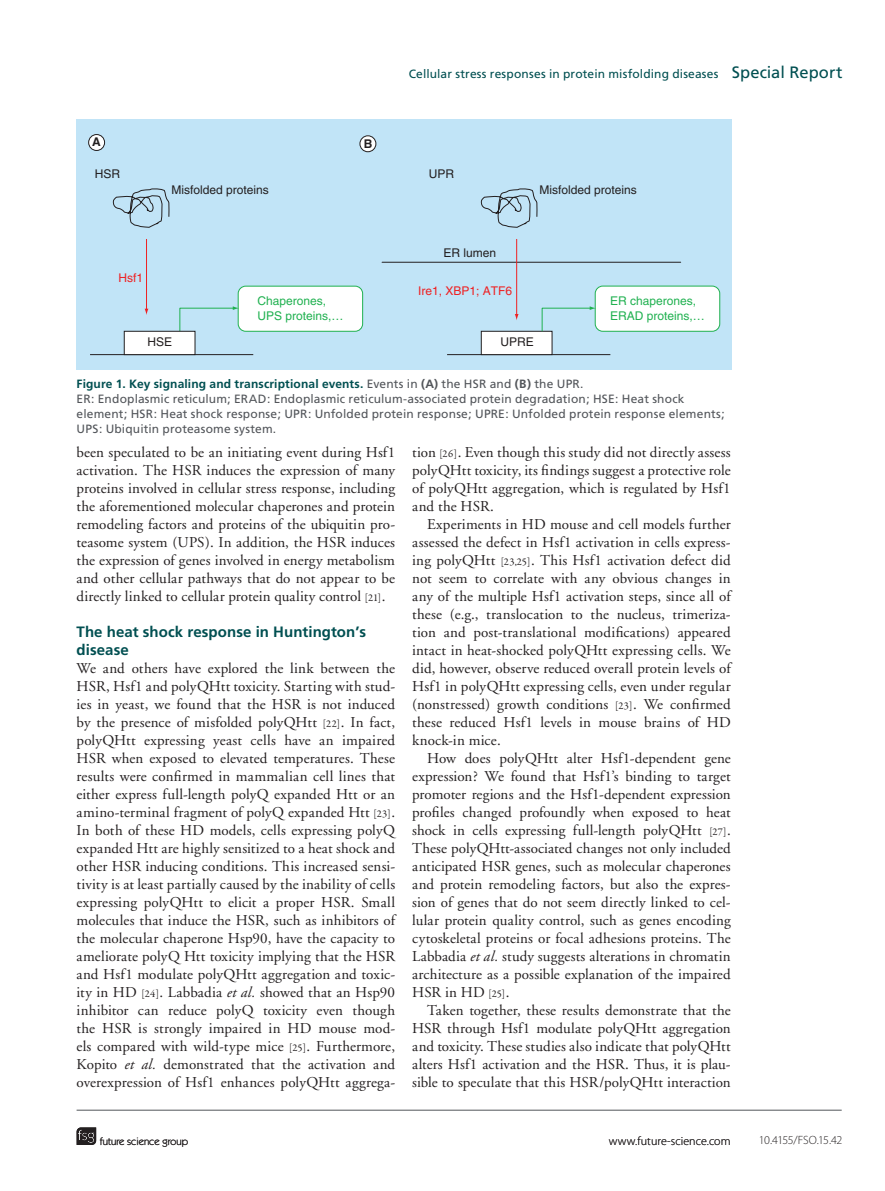
<style>
.page{position:relative;width:885px;height:1191px;background:#fff}
.page>*{position:absolute;margin:0;border:0;box-sizing:border-box;transform-origin:0 0}
.t1{font:15px/18px "Adobe Garamond";letter-spacing:.01em;color:#231f20;text-align:justify}
.t2{font:700 15px/18px "Frutiger";letter-spacing:.005em;color:#004f51}
.t3{font:12px/15px "Frutiger";letter-spacing:.015em;color:#52555a}
.t4{font:12px "Frutiger";letter-spacing:.01em;color:#004f51}
.t5{font:12px "Helvetica LT Std";color:#231f20}
.t6{font:12px/14.4px "Helvetica LT Std";color:#20b150}
.t7{font:300 12px "Myriad Pro";letter-spacing:.005em;color:#231f20}
.t8{font:12px "Helvetica LT Std";color:#ee2123}
.t9{font:300 12px "Myriad Pro";letter-spacing:-.035em;color:#231f20}
.t10{font:700 12px "Helvetica LT Std";color:#231f20}
.t11{font:10.5px "Itc Kabel";color:#231f20}
.s1{font-size:16.5px}
.s2{font-weight:700;color:#004f51}
.s3{font-weight:700}
.s4{font-family:"Garamond Premr Pro";font-size:10.5px}
.s5{font-style:italic}
</style>
<div class="page">
<svg style="left:77px;top:1127px;width:19px;height:18px"></svg>
<hr style="left:77px;top:1109px;width:764px;height:1px;background:#52555a">
<div style="left:77px;top:119px;width:654px;height:251px;background:#c1e4f7"></div>
<hr style="left:382px;top:262px;width:298px;height:1px;background:#231f20">
<svg style="left:480px;top:188px;width:57px;height:40px"></svg>
<div style="left:595px;top:286px;width:124px;height:45px;background:#fff;border-radius:8px"></div>
<div style="left:594px;top:286px;width:126px;height:46px;border:1px solid #20b150;border-radius:8px"></div>
<hr style="left:447px;top:354px;width:163px;height:1px;background:#231f20">
<div style="left:481px;top:331px;width:71px;height:24px;background:#fff;border:1px solid #231f20"></div>
<svg style="left:113px;top:188px;width:57px;height:40px"></svg>
<div style="left:238px;top:286px;width:124px;height:45px;background:#fff;border-radius:8px"></div>
<div style="left:238px;top:286px;width:125px;height:46px;border:1px solid #20b150;border-radius:8px"></div>
<hr style="left:90px;top:354px;width:163px;height:1px;background:#231f20">
<svg style="left:179px;top:306px;width:60px;height:26px"></svg>
<svg style="left:541px;top:306px;width:55px;height:26px"></svg>
<div style="left:124px;top:331px;width:71px;height:24px;background:#fff;border:1px solid #231f20"></div>
<hr style="left:146px;top:239px;width:1px;height:71px;background:#ee2123">
<svg style="left:145px;top:309px;width:3px;height:6px"></svg>
<hr style="left:516px;top:239px;width:1px;height:76px;background:#ee2123">
<svg style="left:514px;top:314px;width:4px;height:6px"></svg>
<div style="left:89px;top:134px;width:16px;height:16px;background:#fff;border-radius:50%"></div>
<div style="left:88px;top:134px;width:17px;height:17px;border:1px solid #231f20;border-radius:50%"></div>
<div style="left:360px;top:136px;width:16px;height:16px;background:#fff;border-radius:50%"></div>
<div style="left:359px;top:135px;width:17px;height:17px;border:1px solid #231f20;border-radius:50%"></div>
<p class="t10" style="left:92px;top:135px;width:10px">A</p>
<p class="t10" style="left:364px;top:137px;width:10px">B</p>
<p class="t4" style="left:408px;top:67px;width:435px">Cellular stress responses in protein misfolding diseases <span class="s1">Special Report</span></p>
<p class="t5" style="left:95px;top:167px;width:27px">HSR</p>
<p class="t5" style="left:428px;top:167px;width:27px">UPR</p>
<p class="t8" style="left:118px;top:271px;width:26px">Hsf1</p>
<p class="t5" style="left:171px;top:183px;width:99px">Misfolded proteins</p>
<p class="t6" style="left:257px;top:294px;width:88px">Chaperones,<br>UPS proteins,…</p>
<p class="t5" style="left:443px;top:246px;width:54px">ER lumen</p>
<p class="t8" style="left:418px;top:283px;width:96px">Ire1, XBP1; ATF6</p>
<p class="t5" style="left:539px;top:183px;width:99px">Misfolded proteins</p>
<p class="t6" style="left:610px;top:294px;width:96px">ER chaperones,<br>ERAD proteins,…</p>
<p class="t5" style="left:148px;top:335px;width:26px">HSE</p>
<p class="t5" style="left:500px;top:335px;width:35px">UPRE</p>
<p class="t3" style="left:77px;top:376px;width:649px"><span class="s2">Figure 1. Key signaling and transcriptional events.</span> Events in <span class="s3">(A)</span> the HSR and <span class="s3">(B)</span> the UPR.<br>ER: Endoplasmic reticulum; ERAD: Endoplasmic reticulum-associated protein degradation; HSE: Heat shock element; HSR: Heat shock response; UPR: Unfolded protein response; UPRE: Unfolded protein response elements; UPS: Ubiquitin proteasome system.</p>
<p class="t1" style="left:77px;top:443px;width:320px">been speculated to be an initiating event during Hsf1 activation. The HSR induces the expression of many proteins involved in cellular stress response, including the aforementioned molecular chaperones and protein remodeling factors and proteins of the ubiquitin pro&shy;teasome system (UPS). In addition, the HSR induces the expression of genes involved in energy metabolism and other cellular pathways that do not appear to be directly linked to cellular protein quality control <span class="s4">[21]</span>.</p>
<p class="t2" style="left:77px;top:622px;width:291px">The heat shock response in Huntington’s disease</p>
<p class="t1" style="left:77px;top:659px;width:320px">We and others have explored the link between the HSR, Hsf1 and polyQHtt toxicity. Starting with stud&shy;ies in yeast, we found that the HSR is not induced by the presence of misfolded polyQHtt <span class="s4">[22]</span>. In fact, polyQHtt expressing yeast cells have an impaired HSR when exposed to elevated temperatures. These results were confirmed in mammalian cell lines that either express full-length polyQ expanded Htt or an amino-terminal fragment of polyQ expanded Htt <span class="s4">[23]</span>.<br>In both of these HD models, cells expressing polyQ expanded Htt are highly sensitized to a heat shock and other HSR inducing conditions. This increased sensi&shy;tivity is at least partially caused by the inability of cells expressing polyQHtt to elicit a proper HSR. Small molecules that induce the HSR, such as inhibitors of the molecular chaperone Hsp90, have the capacity to ameliorate polyQ Htt toxicity implying that the HSR and Hsf1 modulate polyQHtt aggregation and toxic&shy;ity in HD <span class="s4">[24]</span>. Labbadia <span class="s5">et al.</span> showed that an Hsp90 inhibitor can reduce polyQ toxicity even though the HSR is strongly impaired in HD mouse mod&shy;els compared with wild-type mice <span class="s4">[25]</span>. Furthermore, Kopito <span class="s5">et al.</span> demonstrated that the activation and overexpression of Hsf1 enhances polyQHtt aggrega-</p>
<p class="t1" style="left:412px;top:443px;width:320px">tion <span class="s4">[26]</span>. Even though this study did not directly assess polyQHtt toxicity, its findings suggest a protective role of polyQHtt aggregation, which is regulated by Hsf1 and the HSR.</p>
<p class="t1" style="left:412px;top:515px;width:320px;text-indent:15px">Experiments in HD mouse and cell models further assessed the defect in Hsf1 activation in cells express&shy;ing polyQHtt <span class="s4">[23,25]</span>. This Hsf1 activation defect did not seem to correlate with any obvious changes in any of the multiple Hsf1 activation steps, since all of these (e.g., translocation to the nucleus, trimeriza&shy;tion and post-translational modifications) appeared intact in heat-shocked polyQHtt expressing cells. We did, however, observe reduced overall protein levels of Hsf1 in polyQHtt expressing cells, even under regular (nonstressed) growth conditions <span class="s4">[23]</span>. We confirmed these reduced Hsf1 levels in mouse brains of HD knock-in mice.</p>
<p class="t1" style="left:412px;top:749px;width:320px;text-indent:15px">How does polyQHtt alter Hsf1-dependent gene expression? We found that Hsf1’s binding to target promoter regions and the Hsf1-dependent expression profiles changed profoundly when exposed to heat shock in cells expressing full-length polyQHtt <span class="s4">[27]</span>.<br>These polyQHtt-associated changes not only included anticipated HSR genes, such as molecular chaperones and protein remodeling factors, but also the expres&shy;sion of genes that do not seem directly linked to cel&shy;lular protein quality control, such as genes encoding cytoskeletal proteins or focal adhesions proteins. The Labbadia <span class="s5">et al.</span> study suggests alterations in chromatin architecture as a possible explanation of the impaired HSR in HD <span class="s4">[25]</span>.</p>
<p class="t1" style="left:412px;top:1001px;width:320px;text-indent:15px">Taken together, these results demonstrate that the HSR through Hsf1 modulate polyQHtt aggregation and toxicity. These studies also indicate that polyQHtt alters Hsf1 activation and the HSR. Thus, it is plau&shy;sible to speculate that this HSR/polyQHtt interaction</p>
<p class="t11" style="left:100px;top:1135px;width:90px">future science group</p>
<p class="t7" style="left:608px;top:1134px;width:123px">www.future-science.com</p>
<p class="t9" style="left:758px;top:1133px;width:85px">10.4155/FSO.15.42</p>
</div>
